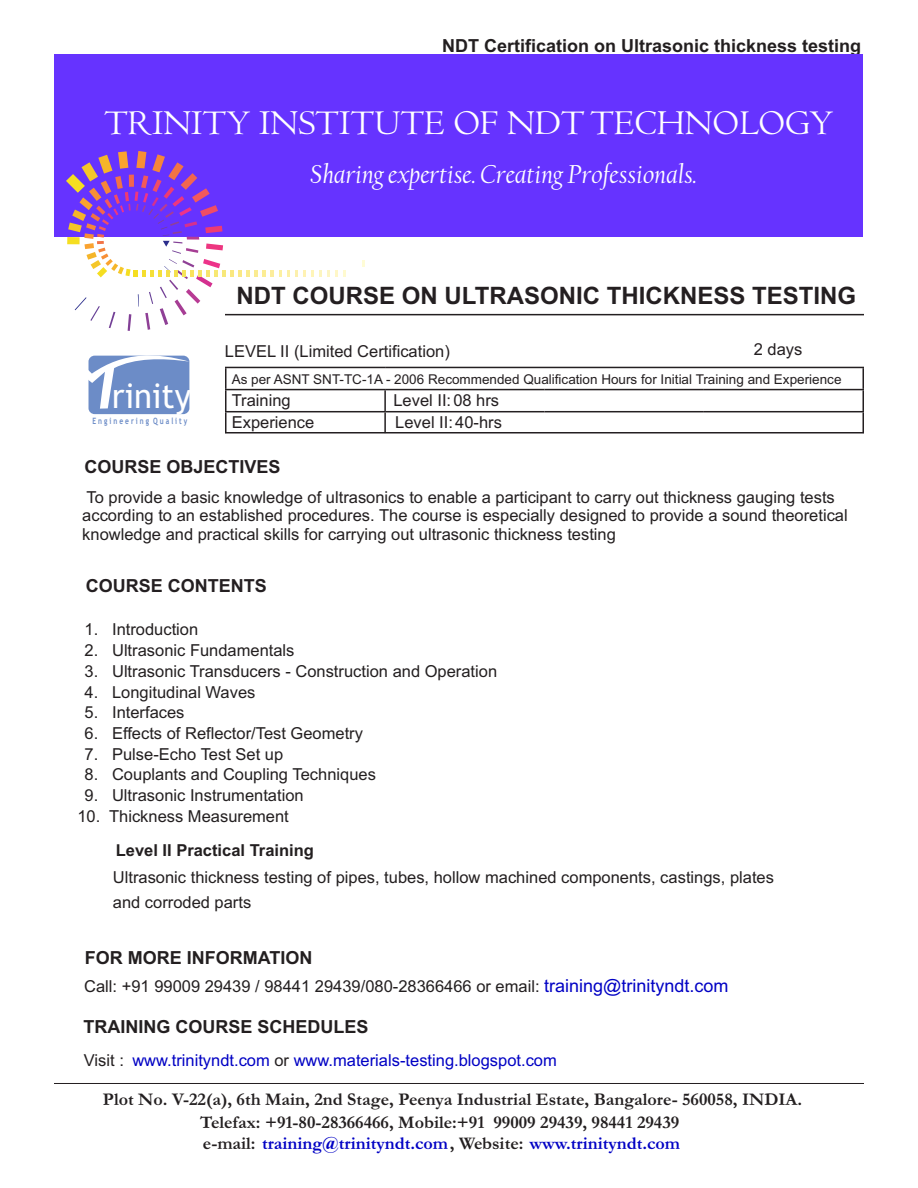
<style>
.page{position:relative;width:918px;height:1188px;background:#fff}
.page>*{position:absolute;margin:0;border:0;box-sizing:border-box;transform-origin:0 0}
.t1{font:36px "Centaur";color:#fff}
.t2{font:34.35px "Trebuchet MS";color:#fff;scale:.96 1}
.t3{font:italic 27px "Californian FB";color:#fff}
.t4{font:700 24px "Arial";color:#241f21}
.t5{font:700 18px/23.2px "Garamond";color:#231f20}
.t6{font:700 18px "Arial";color:#231f20}
.t7{font:700 18px "Garamond";color:#0000c4}
.t8{font:700 18px "Arial";color:#241f21}
.t9{font:16.5px/18.6px "Arial";color:#231f20}
.t10{font:16.5px "Arial";color:#241f21}
.t11{font:16.5px "Arial";color:#0000c4}
.t12{font:700 16.5px "Arial";color:#231f20}
.t13{font:13.5px "Arial";color:#241f21}
.t14{font:700 8.7px "Trebuchet MS";color:#6c8cc7;scale:.76 1}
.s1{font-size:18px;color:#0000c4}
.s2{color:#231f20}
</style>
<div class="page">
<hr style="left:54px;top:1083px;width:810px;height:1px;background:#241f21">
<div style="left:89px;top:356px;width:100px;height:58px;background:#6c8cc7;border-radius:6px"></div>
<svg style="left:88px;top:355px;width:101px;height:54px"></svg>
<div style="left:54px;top:54px;width:808px;height:183px;background:#63f"></div>
<svg style="left:336px;top:270px;width:2px;height:7px"></svg>
<svg style="left:344px;top:270px;width:2px;height:7px"></svg>
<svg style="left:363px;top:260px;width:2px;height:7px"></svg>
<svg style="left:66px;top:151px;width:264px;height:180px"></svg>
<hr style="left:225px;top:314px;width:639px;height:1px;background:#241f21">
<hr style="left:225px;top:367px;width:160px;height:1px;background:#241f21">
<hr style="left:225px;top:368px;width:2px;height:21px;background:#241f21">
<hr style="left:385px;top:367px;width:479px;height:1px;background:#241f21">
<hr style="left:862px;top:368px;width:2px;height:21px;background:#241f21">
<hr style="left:225px;top:389px;width:160px;height:1px;background:#241f21">
<hr style="left:225px;top:390px;width:2px;height:21px;background:#241f21">
<hr style="left:385px;top:389px;width:159px;height:1px;background:#241f21">
<hr style="left:384px;top:390px;width:2px;height:21px;background:#241f21">
<hr style="left:544px;top:389px;width:160px;height:1px;background:#241f21">
<hr style="left:704px;top:389px;width:160px;height:1px;background:#241f21">
<hr style="left:862px;top:390px;width:2px;height:21px;background:#241f21">
<hr style="left:225px;top:411px;width:160px;height:1px;background:#241f21">
<hr style="left:225px;top:412px;width:2px;height:21px;background:#241f21">
<hr style="left:385px;top:411px;width:159px;height:1px;background:#241f21">
<hr style="left:384px;top:412px;width:2px;height:21px;background:#241f21">
<hr style="left:544px;top:411px;width:160px;height:1px;background:#241f21">
<hr style="left:704px;top:411px;width:160px;height:1px;background:#241f21">
<hr style="left:862px;top:412px;width:2px;height:21px;background:#241f21">
<hr style="left:225px;top:432px;width:639px;height:2px;background:#241f21">
<p class="t6" style="left:442px;top:39px;width:421px">NDT Certification on Ultrasonic thickness testing</p>
<h1 class="t1" style="left:104px;top:109px;width:731px">TRINITY INSTITUTE OF NDT TECHNOLOGY</h1>
<h3 class="t3" style="left:311px;top:163px;width:388px">Sharing expertise. Creating Professionals.</h3>
<h3 class="t4" style="left:237px;top:286px;width:621px">NDT COURSE ON ULTRASONIC THICKNESS TESTING</h3>
<p class="t10" style="left:225px;top:345px;width:226px">LEVEL II (Limited Certification)</p>
<p class="t10" style="left:754px;top:343px;width:50px">2 days</p>
<p class="t13" style="left:232px;top:374px;width:611px">As per ASNT SNT-TC-1A - 2006 Recommended Qualification Hours for Initial Training and Experience</p>
<p class="t10" style="left:232px;top:394px;width:60px">Training</p>
<p class="t10" style="left:393px;top:394px;width:107px">Level II: 08 hrs</p>
<p class="t10" style="left:232px;top:416px;width:84px">Experience</p>
<p class="t10" style="left:395px;top:416px;width:108px">Level II: 40-hrs</p>
<p class="t8" style="left:85px;top:460px;width:198px">COURSE OBJECTIVES</p>
<h2 class="t2" style="left:112px;top:383px;width:84px">rinity</h2>
<p class="t14" style="left:92px;top:418px;width:126px">E n g i n e e r i n g Q u a l i t y</p>
<p class="t9" style="left:82px;top:489px;width:767px">To provide a basic knowledge of ultrasonics to enable a participant to carry out thickness gauging tests according to an established procedures. The course is especially designed to provide a sound theoretical knowledge and practical skills for carrying out ultrasonic thickness testing</p>
<p class="t8" style="left:86px;top:579px;width:183px">COURSE CONTENTS</p>
<p class="t9" style="left:85px;top:622px;width:115px">1. Introduction</p>
<p class="t9" style="left:85px;top:643px;width:211px">2. Ultrasonic Fundamentals</p>
<p class="t9" style="left:85px;top:663px;width:414px">3. Ultrasonic Transducers - Construction and Operation</p>
<p class="t9" style="left:85px;top:684px;width:172px">4. Longitudinal Waves</p>
<p class="t9" style="left:85px;top:705px;width:101px">5. Interfaces</p>
<p class="t9" style="left:85px;top:725px;width:280px">6. Effects of Reflector/Test Geometry</p>
<p class="t9" style="left:85px;top:746px;width:200px">7. Pulse-Echo Test Set up</p>
<p class="t9" style="left:85px;top:767px;width:293px">8. Couplants and Coupling Techniques</p>
<p class="t9" style="left:85px;top:787px;width:221px">9. Ultrasonic Instrumentation</p>
<p class="t9" style="left:77px;top:808px;width:213px">10. Thickness Measurement</p>
<p class="t12" style="left:116px;top:844px;width:200px">Level II Practical Training</p>
<p class="t9" style="left:113px;top:869px;width:663px">Ultrasonic thickness testing of pipes, tubes, hollow machined components, castings, plates</p>
<p class="t9" style="left:113px;top:894px;width:140px">and corroded parts</p>
<p class="t6" style="left:85px;top:951px;width:229px">FOR MORE INFORMATION</p>
<p class="t9" style="left:84px;top:979px;width:646px">Call: +91 99009 29439 / 98441 29439/080-28366466 or email: <span class="s1">training@trinityndt.com</span></p>
<p class="t6" style="left:84px;top:1020px;width:287px">TRAINING COURSE SCHEDULES</p>
<p class="t9" style="left:84px;top:1053px;width:42px">Visit :</p>
<p class="t11" style="left:132px;top:1054px;width:426px">www.trinityndt.com <span class="s2">or</span> www.materials-testing.blogspot.com</p>
<p class="t5" style="left:200px;top:1090px;width:603px;text-indent:-97px">Plot No. V-22(a), 6th Main, 2nd Stage, Peenya Industrial Estate, Bangalore- 560058, INDIA.<br>Telefax: +91-80-28366466, Mobile:+91 99009 29439, 98441 29439</p>
<p class="t7" style="left:203px;top:1137px;width:479px"><span class="s2">e-mail:</span> training@trinityndt.com<span class="s2">, Website:</span> www.trinityndt.com</p>
</div>
